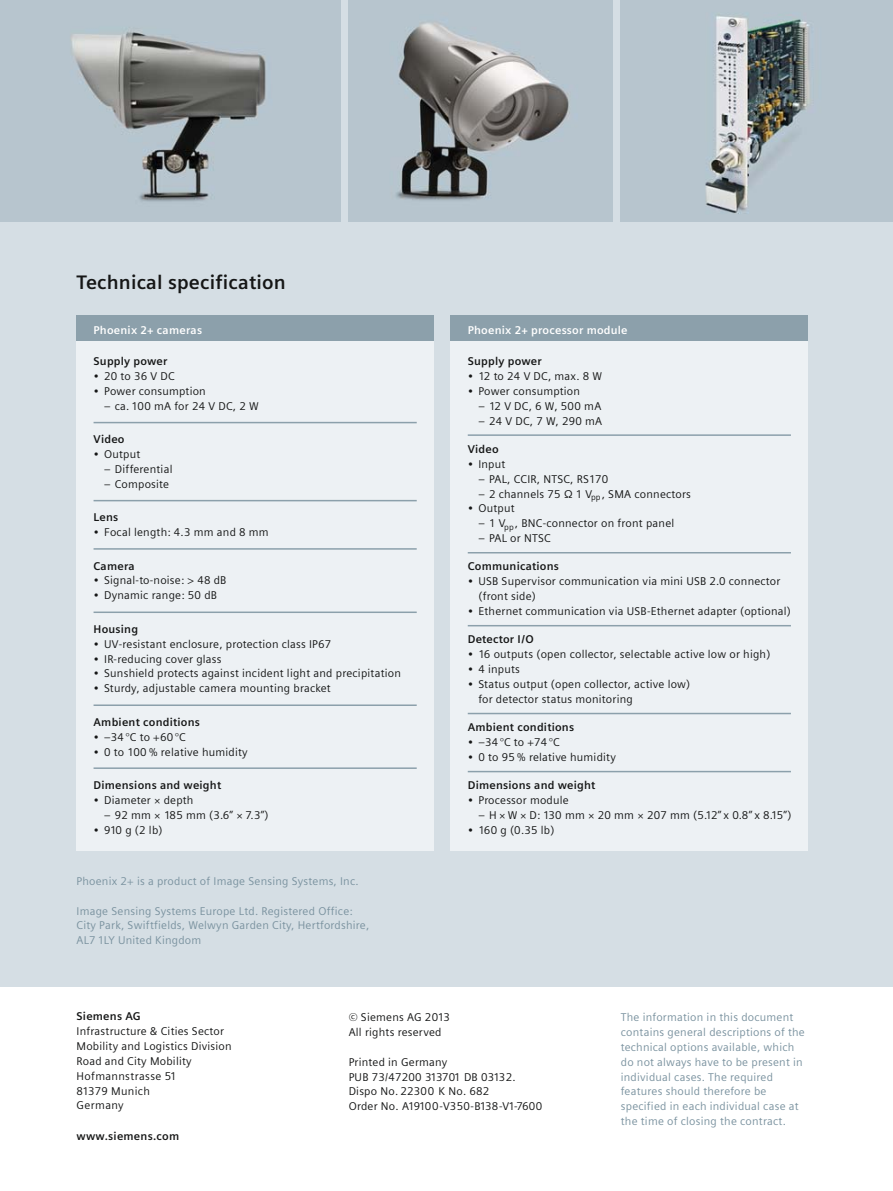
<style>
.page{position:relative;width:893px;height:1191px;background:#fff}
.page>*{position:absolute;margin:0;border:0;box-sizing:border-box;transform-origin:0 0}
.t1{font:700 19.5px "Siemens Sans";letter-spacing:.01em;color:#151616}
.t2{font:11.25px/14.9px "Siemens Sans";letter-spacing:.02em;color:#151616}
.t3{font:11.25px/14.9px "Siemens Sans";letter-spacing:.02em;color:#7a929f}
.t4{font:700 11.25px "Siemens Sans";letter-spacing:.02em;color:#151616}
.t5{font:700 11.25px "Siemens Sans";letter-spacing:.02em;color:#fff}
</style>
<div class="page">
<div style="left:0;top:0;width:893px;height:986px;background:#d5dee4"></div>
<div style="left:451px;top:315px;width:357px;height:535px;background:#edf1f4"></div>
<div style="left:451px;top:315px;width:357px;height:25px;background:#8ca0ab"></div>
<div style="left:77px;top:315px;width:357px;height:535px;background:#edf1f4"></div>
<div style="left:77px;top:315px;width:357px;height:25px;background:#8ca0ab"></div>
<hr style="left:468px;top:434px;width:323px;height:2px;background:#8ca0ab">
<hr style="left:468px;top:552px;width:323px;height:1px;background:#8ca0ab">
<hr style="left:468px;top:625px;width:323px;height:1px;background:#8ca0ab">
<hr style="left:468px;top:713px;width:323px;height:1px;background:#8ca0ab">
<hr style="left:468px;top:771px;width:323px;height:1px;background:#8ca0ab">
<hr style="left:94px;top:422px;width:323px;height:1px;background:#8ca0ab">
<hr style="left:94px;top:500px;width:323px;height:1px;background:#8ca0ab">
<hr style="left:94px;top:548px;width:323px;height:1px;background:#8ca0ab">
<hr style="left:94px;top:611px;width:323px;height:2px;background:#8ca0ab">
<hr style="left:94px;top:704px;width:323px;height:2px;background:#8ca0ab">
<hr style="left:94px;top:767px;width:323px;height:2px;background:#8ca0ab">
<img style="left:621px;top:0;width:272px;height:221px">
<img style="left:349px;top:0;width:263px;height:221px">
<img style="left:0;top:0;width:340px;height:221px">
<h1 class="t1" style="left:77px;top:274px;width:211px">Technical specification</h1>
<p class="t5" style="left:94px;top:325px;width:110px">Phoenix 2+ cameras</p>
<p class="t4" style="left:94px;top:357px;width:75px">Supply power</p>
<p class="t2" style="left:94px;top:370px;width:83px">• 20 to 36 V DC</p>
<p class="t2" style="left:94px;top:384px;width:114px">• Power consumption</p>
<p class="t2" style="left:104px;top:399px;width:156px">– ca. 100 mA for 24 V DC, 2 W</p>
<p class="t4" style="left:94px;top:435px;width:33px">Video</p>
<p class="t2" style="left:94px;top:448px;width:48px">• Output</p>
<p class="t2" style="left:104px;top:462px;width:70px">– Differential</p>
<p class="t2" style="left:104px;top:477px;width:66px">– Composite</p>
<p class="t4" style="left:94px;top:513px;width:26px">Lens</p>
<p class="t2" style="left:94px;top:526px;width:177px">• Focal length: 4.3 mm and 8 mm</p>
<p class="t4" style="left:94px;top:561px;width:43px">Camera</p>
<p class="t2" style="left:94px;top:574px;width:134px">• Signal-to-noise: &gt; 48 dB</p>
<p class="t2" style="left:94px;top:589px;width:125px">• Dynamic range: 50 dB</p>
<p class="t4" style="left:94px;top:624px;width:46px">Housing</p>
<p class="t2" style="left:94px;top:637px;width:239px">• UV-resistant enclosure, protection class IP67</p>
<p class="t2" style="left:94px;top:652px;width:129px">• IR-reducing cover glass</p>
<p class="t2" style="left:94px;top:667px;width:309px">• Sunshield protects against incident light and precipitation</p>
<p class="t2" style="left:94px;top:682px;width:239px">• Sturdy, adjustable camera mounting bracket</p>
<p class="t4" style="left:94px;top:717px;width:108px">Ambient conditions</p>
<p class="t2" style="left:94px;top:730px;width:94px">• –34 °C to +60 °C</p>
<p class="t2" style="left:94px;top:745px;width:156px">• 0 to 100 % relative humidity</p>
<p class="t4" style="left:94px;top:780px;width:129px">Dimensions and weight</p>
<p class="t2" style="left:94px;top:793px;width:101px">• Diameter × depth</p>
<p class="t2" style="left:104px;top:808px;width:166px">– 92 mm × 185 mm (3.6” × 7.3”)</p>
<p class="t2" style="left:94px;top:823px;width:71px">• 910 g (2 lb)</p>
<p class="t3" style="left:77px;top:874px;width:284px">Phoenix 2+ is a product of Image Sensing Systems, Inc.</p>
<p class="t3" style="left:77px;top:904px;width:294px">Image Sensing Systems Europe Ltd. Registered Office:<br>City Park, Swiftfields, Welwyn Garden City, Hertfordshire,<br>AL7 1LY United Kingdom</p>
<p class="t5" style="left:468px;top:325px;width:161px">Phoenix 2+ processor module</p>
<p class="t4" style="left:468px;top:357px;width:75px">Supply power</p>
<p class="t2" style="left:468px;top:370px;width:136px">• 12 to 24 V DC, max. 8 W</p>
<p class="t2" style="left:468px;top:384px;width:114px">• Power consumption</p>
<p class="t2" style="left:478px;top:399px;width:124px">– 12 V DC, 6 W, 500 mA</p>
<p class="t2" style="left:478px;top:414px;width:125px">– 24 V DC, 7 W, 290 mA</p>
<p class="t4" style="left:468px;top:444px;width:33px">Video</p>
<p class="t2" style="left:468px;top:457px;width:39px">• Input</p>
<p class="t2" style="left:478px;top:472px;width:131px">– PAL, CCIR, NTSC, RS170</p>
<p class="t2" style="left:478px;top:487px;width:214px">– 2 channels 75 Ω 1 V<sub>pp</sub> , SMA connectors</p>
<p class="t2" style="left:468px;top:502px;width:48px">• Output</p>
<p class="t2" style="left:478px;top:517px;width:197px">– 1 V<sub>pp</sub> , BNC-connector on front panel</p>
<p class="t2" style="left:478px;top:532px;width:74px">– PAL or NTSC</p>
<p class="t4" style="left:468px;top:562px;width:93px">Communications</p>
<p class="t2" style="left:478px;top:575px;width:304px;text-indent:-11px">• USB Supervisor communication via mini USB 2.0 connector (front side)</p>
<p class="t2" style="left:468px;top:605px;width:325px">• Ethernet communication via USB-Ethernet adapter (optional)</p>
<p class="t4" style="left:468px;top:635px;width:67px">Detector I/O</p>
<p class="t2" style="left:468px;top:648px;width:304px">• 16 outputs (open collector, selectable active low or high)</p>
<p class="t2" style="left:468px;top:663px;width:54px">• 4 inputs</p>
<p class="t2" style="left:478px;top:677px;width:213px;text-indent:-11px">• Status output (open collector, active low) for detector status monitoring</p>
<p class="t4" style="left:468px;top:722px;width:108px">Ambient conditions</p>
<p class="t2" style="left:468px;top:735px;width:94px">• –34 °C to +74 °C</p>
<p class="t2" style="left:468px;top:750px;width:150px">• 0 to 95 % relative humidity</p>
<p class="t4" style="left:468px;top:780px;width:129px">Dimensions and weight</p>
<p class="t2" style="left:468px;top:793px;width:103px">• Processor module</p>
<p class="t2" style="left:478px;top:808px;width:314px">– H × W × D: 130 mm × 20 mm × 207 mm (5.12” x 0.8” x 8.15”)</p>
<p class="t2" style="left:468px;top:823px;width:88px">• 160 g (0.35 lb)</p>
<p class="t4" style="left:77px;top:1011px;width:66px">Siemens AG</p>
<p class="t2" style="left:77px;top:1024px;width:157px">Infrastructure &amp; Cities Sector<br>Mobility and Logistics Division<br>Road and City Mobility<br>Hofmannstrasse 51<br>81379 Munich<br>Germany</p>
<p class="t4" style="left:77px;top:1131px;width:104px">www.siemens.com</p>
<p class="t2" style="left:349px;top:1010px;width:103px">© Siemens AG 2013<br>All rights reserved</p>
<p class="t2" style="left:349px;top:1055px;width:195px">Printed in Germany<br>PUB 73/47200 313701 DB 03132.<br>Dispo No. 22300 K No. 682<br>Order No. A19100-V350-B138-V1-7600</p>
<p class="t3" style="left:621px;top:1010px;width:186px">The information in this document contains general descriptions of the technical options available, which do not always have to be present in individual cases. The required features should therefore be specified in each individual case at the time of closing the contract.</p>
</div>
